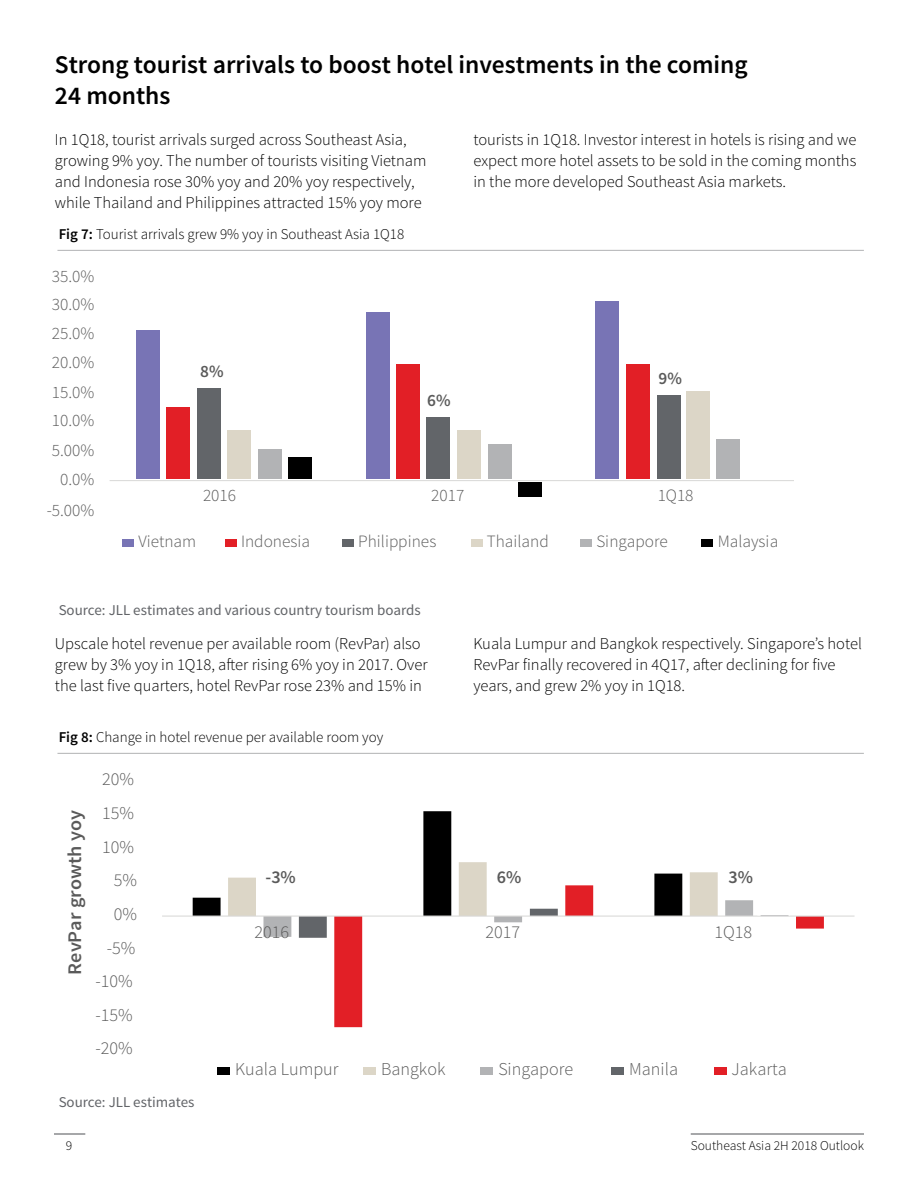
<style>
.page{position:relative;width:918px;height:1188px;background:#fff}
.page>*{position:absolute;margin:0;border:0;box-sizing:border-box;transform-origin:0 0}
.t1{font:600 25.5px/30.6px "Source Sans Pro";color:#000}
.t2{font:600 19.2px "Source Sans Pro";color:#5a5a5a;scale:1.05 1}
.t3{font:300 18px "Source Sans Pro";color:#5a5a5a}
.t4{font:600 18px "Source Sans Pro";color:#5a5a5a}
.t5{font:300 17.25px "Source Sans Pro";color:#5a5a5a}
.t6{font:600 17.25px "Source Sans Pro";color:#5a5a5a}
.body{font:300 16.5px/21px "Source Sans Pro";color:#000}
.Chart_titles{font:300 15px "Source Sans Pro";color:#000}
.source{font:15px "Source Sans Pro";color:#626468}
.t7{font:300 13.5px "Source Sans Pro";color:#000}
.s1{font-weight:600}
</style>
<div class="page">
<hr style="left:54px;top:1133px;width:31px;height:2px;background:#626468">
<hr style="left:691px;top:1133px;width:173px;height:2px;background:#626468">
<hr style="left:110px;top:480px;width:684px;height:1px;background:#d9d9d8">
<div style="left:225px;top:540px;width:12px;height:7px;background:#e21f26"></div>
<div style="left:122px;top:540px;width:12px;height:7px;background:#7874b5"></div>
<div style="left:343px;top:540px;width:11px;height:7px;background:#626569"></div>
<div style="left:471px;top:540px;width:11px;height:7px;background:#dcd6c7"></div>
<div style="left:581px;top:540px;width:11px;height:7px;background:#b2b3b5"></div>
<div style="left:702px;top:540px;width:11px;height:7px;background:#000"></div>
<div style="left:136px;top:330px;width:24px;height:149px;background:#7874b5"></div>
<div style="left:166px;top:407px;width:24px;height:72px;background:#e21f26"></div>
<div style="left:198px;top:388px;width:23px;height:91px;background:#626569"></div>
<div style="left:228px;top:430px;width:23px;height:49px;background:#dcd6c7"></div>
<div style="left:258px;top:449px;width:24px;height:30px;background:#b2b3b5"></div>
<div style="left:288px;top:458px;width:24px;height:21px;background:#000"></div>
<div style="left:488px;top:444px;width:24px;height:35px;background:#b2b3b5"></div>
<div style="left:717px;top:439px;width:23px;height:40px;background:#b2b3b5"></div>
<div style="left:457px;top:430px;width:24px;height:49px;background:#dcd6c7"></div>
<div style="left:686px;top:391px;width:24px;height:88px;background:#dcd6c7"></div>
<div style="left:426px;top:417px;width:24px;height:62px;background:#626569"></div>
<div style="left:657px;top:395px;width:23px;height:84px;background:#626569"></div>
<div style="left:396px;top:365px;width:24px;height:114px;background:#e21f26"></div>
<div style="left:626px;top:365px;width:23px;height:114px;background:#e21f26"></div>
<div style="left:366px;top:313px;width:24px;height:166px;background:#7874b5"></div>
<div style="left:595px;top:301px;width:24px;height:178px;background:#7874b5"></div>
<div style="left:519px;top:482px;width:23px;height:15px;background:#000"></div>
<hr style="left:57px;top:250px;width:807px;height:1px;background:#b1b2b4">
<hr style="left:57px;top:753px;width:807px;height:1px;background:#b1b2b4">
<svg style="left:193px;top:811px;width:259px;height:105px"></svg>
<svg style="left:228px;top:862px;width:490px;height:76px"></svg>
<svg style="left:334px;top:885px;width:490px;height:142px"></svg>
<hr style="left:162px;top:916px;width:693px;height:1px;background:#d9d9d8">
<div style="left:218px;top:1067px;width:12px;height:8px;background:#000"></div>
<div style="left:363px;top:1067px;width:13px;height:8px;background:#dcd6c7"></div>
<div style="left:481px;top:1067px;width:12px;height:8px;background:#b2b3b5"></div>
<div style="left:612px;top:1067px;width:12px;height:8px;background:#626569"></div>
<div style="left:714px;top:1067px;width:13px;height:8px;background:#e21f26"></div>
<div style="left:757px;top:910px;width:33px;height:5px;background:#fff"></div>
<h1 class="t1" style="left:55px;top:50px;width:694px">Strong tourist arrivals to boost hotel investments in the coming<br>24 months</h1>
<p class="body" style="left:55px;top:129px;width:373px">In 1Q18, tourist arrivals surged across Southeast Asia, growing 9% yoy. The number of tourists visiting Vietnam and Indonesia rose 30% yoy and 20% yoy respectively, while Thailand and Philippines attracted 15% yoy more</p>
<p class="body" style="left:473px;top:129px;width:384px;text-align:justify">tourists in 1Q18. Investor interest in hotels is rising and we expect more hotel assets to be sold in the coming months in the more developed Southeast Asia markets.</p>
<p class="Chart_titles" style="left:59px;top:225px;width:347px"><span class="s1">Fig 7:</span> Tourist arrivals grew 9% yoy in Southeast Asia 1Q18</p>
<p class="t5" style="left:52px;top:266px;width:44px">35.0%</p>
<p class="t5" style="left:52px;top:294px;width:44px">30.0%</p>
<p class="t5" style="left:52px;top:323px;width:44px">25.0%</p>
<p class="t5" style="left:52px;top:351px;width:44px">20.0%</p>
<p class="t5" style="left:52px;top:382px;width:44px">15.0%</p>
<p class="t5" style="left:52px;top:410px;width:44px">10.0%</p>
<p class="t5" style="left:52px;top:440px;width:44px">5.00%</p>
<p class="t5" style="left:60px;top:469px;width:36px">0.0%</p>
<p class="t5" style="left:47px;top:499px;width:49px">-5.00%</p>
<p class="t6" style="left:200px;top:360px;width:25px">8%</p>
<p class="t5" style="left:203px;top:485px;width:35px">2016</p>
<p class="t6" style="left:427px;top:390px;width:25px">6%</p>
<p class="t6" style="left:659px;top:367px;width:25px">9%</p>
<p class="t5" style="left:431px;top:485px;width:35px">2017</p>
<p class="t5" style="left:658px;top:485px;width:37px">1Q18</p>
<p class="t5" style="left:138px;top:531px;width:59px">Vietnam</p>
<p class="t5" style="left:241px;top:531px;width:71px">Indonesia</p>
<p class="t5" style="left:358px;top:531px;width:80px">Philippines</p>
<p class="t5" style="left:487px;top:531px;width:64px">Thailand</p>
<p class="t5" style="left:596px;top:531px;width:73px">Singapore</p>
<p class="t5" style="left:718px;top:531px;width:62px">Malaysia</p>
<p class="source" style="left:59px;top:601px;width:364px">Source: JLL estimates and various country tourism boards</p>
<p class="body" style="left:55px;top:633px;width:374px">Upscale hotel revenue per available room (RevPar) also grew by 3% yoy in 1Q18, after rising 6% yoy in 2017. Over the last five quarters, hotel RevPar rose 23% and 15% in</p>
<p class="body" style="left:473px;top:633px;width:390px">Kuala Lumpur and Bangkok respectively. Singapore’s hotel<br>RevPar finally recovered in 4Q17, after declining for five years, and grew 2% yoy in 1Q18.</p>
<p class="Chart_titles" style="left:59px;top:728px;width:326px"><span class="s1">Fig 8:</span> Change in hotel revenue per available room yoy</p>
<p class="t2" style="left:63px;top:975px;width:158px;rotate:-90deg">RevPar growth yoy</p>
<p class="t3" style="left:102px;top:768px;width:33px">20%</p>
<p class="t3" style="left:102px;top:802px;width:33px">15%</p>
<p class="t3" style="left:102px;top:836px;width:33px">10%</p>
<p class="t3" style="left:114px;top:869px;width:25px">5%</p>
<p class="t3" style="left:114px;top:903px;width:25px">0%</p>
<p class="t3" style="left:107px;top:937px;width:30px">-5%</p>
<p class="t3" style="left:95px;top:970px;width:39px">-10%</p>
<p class="t3" style="left:95px;top:1004px;width:39px">-15%</p>
<p class="t3" style="left:95px;top:1038px;width:39px">-20%</p>
<p class="source" style="left:59px;top:1092px;width:137px">Source: JLL estimates</p>
<p class="t4" style="left:266px;top:866px;width:32px">-3%</p>
<p class="t4" style="left:497px;top:866px;width:26px">6%</p>
<p class="t4" style="left:729px;top:866px;width:26px">3%</p>
<p class="t3" style="left:255px;top:921px;width:36px">2016</p>
<p class="t3" style="left:485px;top:921px;width:36px">2017</p>
<p class="t3" style="left:714px;top:921px;width:39px">1Q18</p>
<p class="t3" style="left:235px;top:1058px;width:105px">Kuala Lumpur</p>
<p class="t3" style="left:381px;top:1058px;width:66px">Bangkok</p>
<p class="t3" style="left:498px;top:1058px;width:76px">Singapore</p>
<p class="t3" style="left:629px;top:1058px;width:50px">Manila</p>
<p class="t3" style="left:732px;top:1058px;width:57px">Jakarta</p>
<p class="t7" style="left:66px;top:1137px;width:8px">9</p>
<p class="t7" style="left:691px;top:1137px;width:175px">Southeast Asia 2H 2018 Outlook</p>
</div>
